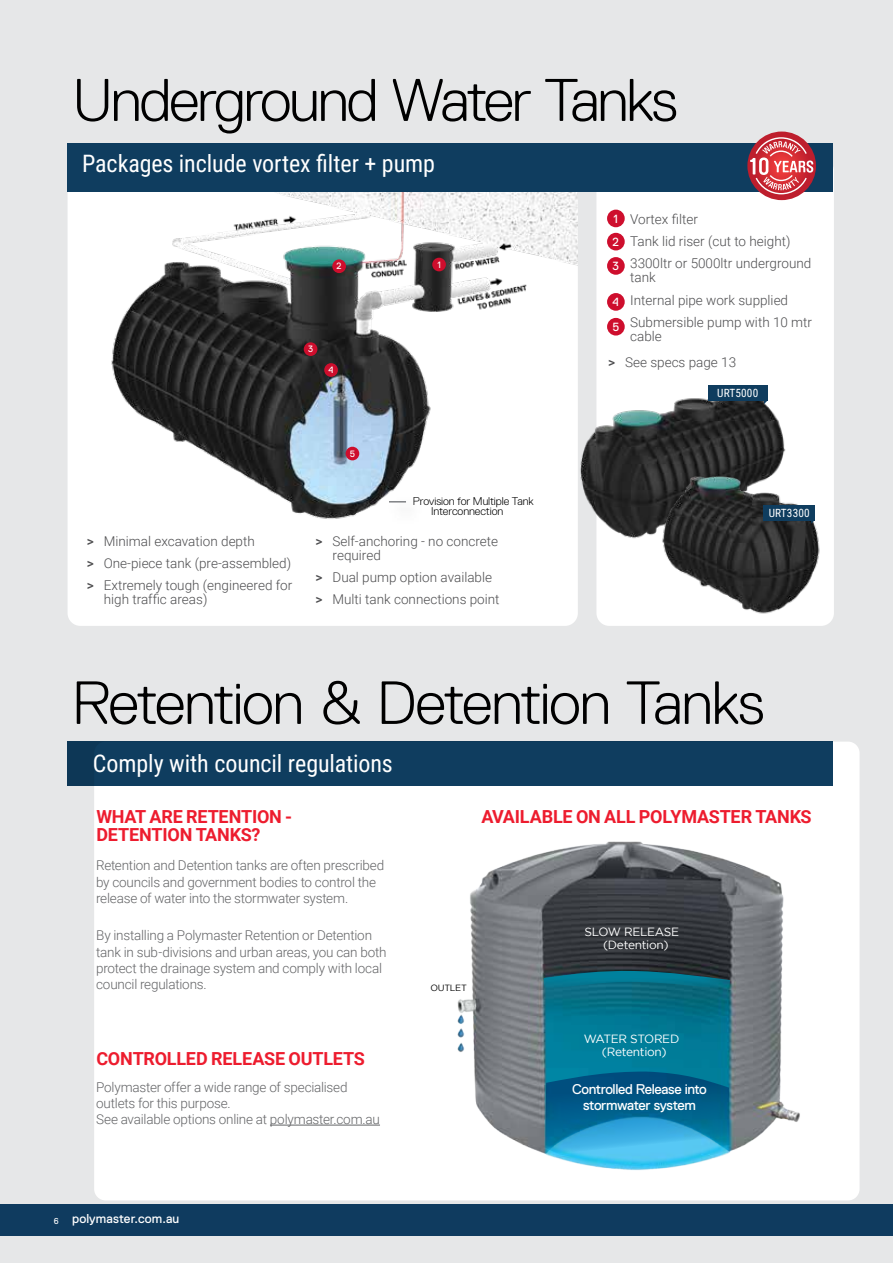
<style>
.page{position:relative;width:893px;height:1263px;background:#e6e7e8}
.page>*{position:absolute;margin:0;border:0;box-sizing:border-box;transform-origin:0 0}
.t1{font:300 60.75px "Replica Std";letter-spacing:-.035em;color:#000}
.t2{font:300 60px "Replica Std";letter-spacing:-.04em;color:#000}
.t3{font:24px "Roboto Condensed";letter-spacing:-.005em;color:#fff}
.t4{font:700 18px "Roboto";letter-spacing:-.01em;color:#ed1c2e}
.t5{font:14.1px/15.8px "Replica Std";letter-spacing:-.025em;color:#fff;text-align:center}
.t6{font:300 13.5px/16.2px "Roboto";letter-spacing:-.015em;color:#636466}
.t7{font:300 13.5px/22.5px "Roboto";color:#4d4d4f}
.t8{font:12.9px "Replica Std";letter-spacing:.01em;color:#fff}
.t9{font:11.85px "Gotham";letter-spacing:-.025em;color:#fff}
.t10{font:11.85px/24.3px "Replica Std";color:#fff}
.t11{font:300 11.25px/10.5px "Replica Std";letter-spacing:-.01em;color:#000}
.t12{font:11.25px "Roboto Condensed";letter-spacing:.015em;color:#fff}
.t13{font:9.15px "Replica Std";color:#fff}
.t14{font:9px "Gotham";letter-spacing:-.025em;color:#000}
.s1{font-weight:500}
.s2{font-family:"Replica Std";font-weight:400;font-size:11.85px;color:#fff}
.s3{font-size:8.55px}
</style>
<div class="page">
<div style="left:0;top:1204px;width:893px;height:32px;background:#0f3b5f"></div>
<div style="left:94px;top:742px;width:765px;height:458px;background:#fff;border-radius:11px"></div>
<img style="left:457px;top:841px;width:343px;height:329px">
<svg style="left:544px;top:970px;width:186px;height:198px;background:#147d9f"></svg>
<div style="left:68px;top:192px;width:510px;height:434px;background:#fff"></div>
<div style="left:596px;top:167px;width:238px;height:459px;background:#fff"></div>
<div style="left:68px;top:742px;width:765px;height:44px;background:#0f3d5f"></div>
<img style="left:577px;top:380px;width:217px;height:165px">
<img style="left:91px;top:192px;width:486px;height:361px">
<div style="left:432px;top:258px;width:14px;height:13px;background:#ce0e2d;border-radius:50%"></div>
<div style="left:332px;top:259px;width:14px;height:14px;background:#ce0e2d;border-radius:50%"></div>
<div style="left:304px;top:342px;width:13px;height:14px;background:#ce0e2d;border-radius:50%"></div>
<div style="left:324px;top:363px;width:14px;height:14px;background:#ce0e2d;border-radius:50%"></div>
<div style="left:346px;top:447px;width:13px;height:13px;background:#ce0e2d;border-radius:50%"></div>
<img style="left:658px;top:467px;width:165px;height:154px">
<div style="left:68px;top:143px;width:765px;height:49px;background:#0f3d5f"></div>
<div style="left:708px;top:385px;width:59px;height:16px;background:#0f3d5f"></div>
<div style="left:764px;top:505px;width:51px;height:15px;background:#0f3d5f"></div>
<svg style="left:811px;top:520px;width:4px;height:4px"></svg>
<hr style="left:270px;top:1125px;width:110px;height:1px;background:#636466">
<svg style="left:747px;top:132px;width:69px;height:68px"></svg>
<div style="left:385px;top:495px;width:42px;height:30px;background:#fff"></div>
<svg style="left:361px;top:489px;width:189px;height:34px"></svg>
<div style="left:607px;top:233px;width:18px;height:17px;background:#ce0e2d;border-radius:50%"></div>
<div style="left:607px;top:257px;width:18px;height:18px;background:#ce0e2d;border-radius:50%"></div>
<div style="left:607px;top:293px;width:18px;height:18px;background:#ce0e2d;border-radius:50%"></div>
<div style="left:607px;top:318px;width:18px;height:18px;background:#ce0e2d;border-radius:50%"></div>
<div style="left:607px;top:210px;width:18px;height:17px;background:#ce0e2d;border-radius:50%"></div>
<svg style="left:750px;top:137px;width:63px;height:57px;background:#d1626b"></svg>
<h2 class="t2" style="left:72px;top:67px;width:607px">Underground Water Tanks</h2>
<h3 class="t3" style="left:82px;top:147px;width:354px">Packages include vortex filter + pump</h3>
<p class="t13" style="left:337px;top:261px;width:7px">2</p>
<p class="t13" style="left:437px;top:259px;width:5px">1</p>
<p class="t13" style="left:308px;top:344px;width:7px">3</p>
<p class="t13" style="left:329px;top:365px;width:7px">4</p>
<p class="t7" style="left:87px;top:530px;width:207px;line-height:22px"><span class="s1">&gt;</span> Minimal excavation depth<br><span class="s1">&gt;</span> One-piece tank (pre-assembled) <span class="s1">&gt;</span> Extremely tough (engineered for</p>
<p class="t7" style="left:104px;top:587px;width:105px">high traffic areas)</p>
<p class="t13" style="left:350px;top:448px;width:7px">5</p>
<p class="t11" style="left:431px;top:496px;width:104px;text-indent:-18px">Provision for Multiple Tank<br>Interconnection</p>
<p class="t7" style="left:332px;top:534px;width:167px;line-height:13.5px;text-indent:-17px"><span class="s1">&gt;</span> Self-anchoring - no concrete required</p>
<p class="t7" style="left:315px;top:565px;width:186px;line-height:22px"><span class="s1">&gt;</span> Dual pump option available <span class="s1">&gt;</span> Multi tank connections point</p>
<p class="t7" style="left:630px;top:207px;width:183px;text-indent:-17px"><span class="s2">1</span> Vortex filter<br>Tank lid riser (cut to height)<br>3300ltr or 5000ltr underground</p>
<p class="t7" style="left:630px;top:266px;width:183px">tank<br>Internal pipe work supplied<br>Submersible pump with 10 mtr</p>
<p class="t7" style="left:608px;top:323px;width:130px;line-height:26.1px;text-indent:22px">cable<br><span class="s1">&gt;</span> See specs page 13</p>
<p class="t10" style="left:613px;top:230px;width:8px">2<br>3</p>
<p class="t10" style="left:612px;top:289px;width:8px;line-height:24.9px">4<br>5</p>
<p class="t12" style="left:717px;top:385px;width:42px">URT5000</p>
<p class="t12" style="left:769px;top:505px;width:42px">URT3300</p>
<h1 class="t1" style="left:72px;top:669px;width:694px">Retention &amp; Detention Tanks</h1>
<h3 class="t3" style="left:93px;top:747px;width:301px">Comply with council regulations</h3>
<h3 class="t4" style="left:96px;top:804px;width:197px">WHAT ARE RETENTION -</h3>
<h3 class="t4" style="left:481px;top:804px;width:332px">AVAILABLE ON ALL POLYMASTER TANKS</h3>
<h3 class="t4" style="left:96px;top:822px;width:165px">DETENTION TANKS?</h3>
<p class="t6" style="left:96px;top:857px;width:290px">Retention and Detention tanks are often prescribed by councils and government bodies to control the release of water into the stormwater system.</p>
<p class="t6" style="left:96px;top:927px;width:292px">By installing a Polymaster Retention or Detention tank in sub-divisions and urban areas, you can both protect the drainage system and comply with local council regulations.</p>
<p class="t9" style="left:585px;top:925px;width:96px">SLOW RELEASE</p>
<p class="t9" style="left:603px;top:938px;width:67px">(Detention)</p>
<p class="t14" style="left:430px;top:983px;width:38px">OUTLET</p>
<h3 class="t4" style="left:96px;top:1046px;width:270px">CONTROLLED RELEASE OUTLETS</h3>
<p class="t6" style="left:96px;top:1078px;width:285px">Polymaster offer a wide range of specialised outlets for this purpose.<br>See available options online at polymaster.com.au</p>
<p class="t8" style="left:54px;top:1211px;width:127px"><span class="s3">6</span> polymaster.com.au</p>
<p class="t9" style="left:584px;top:1032px;width:97px">WATER STORED</p>
<p class="t9" style="left:602px;top:1045px;width:66px">(Retention)</p>
<p class="t5" style="left:572px;top:1081px;width:136px">Controlled Release into stormwater system</p>
</div>
